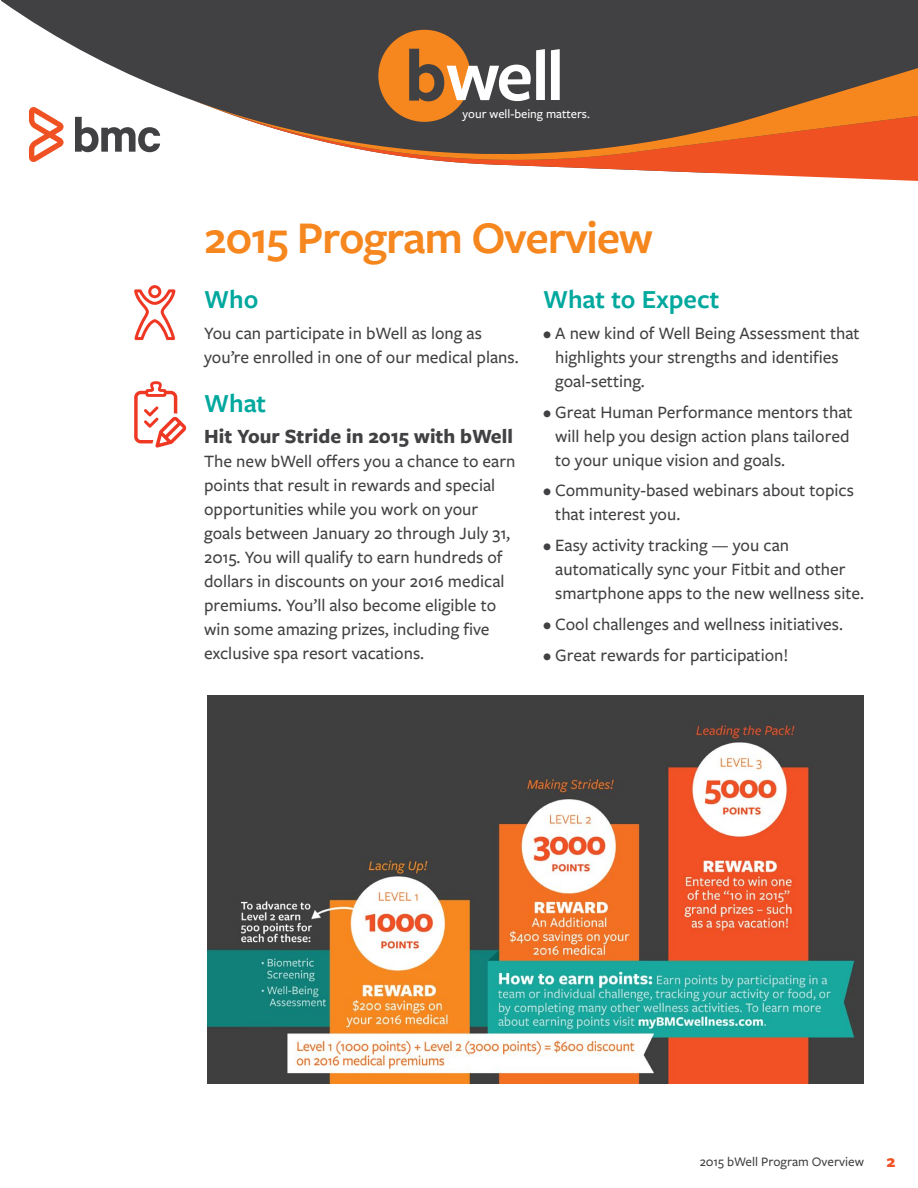
<style>
.page{position:relative;width:918px;height:1188px;background:#fff}
.page>*{position:absolute;margin:0;border:0;box-sizing:border-box;transform-origin:0 0}
.t1{font:600 74.4px "Freight Sans Pro";color:#fff}
.t2{font:600 47.1px "Freight Sans Pro";letter-spacing:-.025em;color:#f6871f}
.t3{font:600 27px "Freight Sans Pro";color:#00a89e}
.t4{font:700 21px "Freight Sans Pro";color:#414042}
.t5{font:500 18px/24px "Freight Sans Pro";color:#414042}
.t6{font:500 13.5px "Freight Sans Pro";color:#414042}
.t7{font:500 12.9px "Freight Sans Pro";color:#fff}
.s1{font-weight:700;font-size:18px;color:#f05123}
</style>
<div class="page">
<svg style="left:1px;top:0;width:917px;height:157px;fill:#414042"></svg>
<svg style="left:432px;top:160px;width:486px;height:21px;fill:#f05123"></svg>
<svg style="left:194px;top:68px;width:724px;height:92px;fill:#414042"></svg>
<svg style="left:378px;top:30px;width:92px;height:92px"></svg>
<svg style="left:75px;top:117px;width:85px;height:35px"></svg>
<svg style="left:29px;top:107px;width:35px;height:55px"></svg>
<img style="left:207px;top:696px;width:657px;height:387px">
<svg style="left:134px;top:285px;width:41px;height:55px"></svg>
<svg style="left:134px;top:381px;width:53px;height:67px"></svg>
<h1 class="t1" style="left:446px;top:25px;width:120px">well</h1>
<p class="t7" style="left:463px;top:105px;width:129px">your well-being matters.</p>
<h2 class="t2" style="left:204px;top:206px;width:450px">2015 Program Overview</h2>
<h3 class="t3" style="left:204px;top:281px;width:56px">Who</h3>
<p class="t5" style="left:204px;top:320px;width:316px">You can participate in bWell as long as you’re enrolled in one of our medical plans.</p>
<h3 class="t3" style="left:204px;top:385px;width:64px">What</h3>
<p class="t4" style="left:204px;top:422px;width:310px">Hit Your Stride in 2015 with bWell</p>
<p class="t5" style="left:204px;top:449px;width:313px">The new bWell offers you a chance to earn points that result in rewards and special opportunities while you work on your goals between January 20 through July 31, 2015. You will qualify to earn hundreds of dollars in discounts on your 2016 medical premiums. You’ll also become eligible to win some amazing prizes, including five exclusive spa resort vacations.</p>
<h3 class="t3" style="left:543px;top:281px;width:178px">What to Expect</h3>
<p class="t5" style="left:555px;top:320px;width:306px;text-indent:-12px">• A new kind of Well Being Assessment that highlights your strengths and identifies goal-setting.</p>
<p class="t5" style="left:555px;top:399px;width:299px;text-indent:-12px">• Great Human Performance mentors that will help you design action plans tailored to your unique vision and goals.</p>
<p class="t5" style="left:555px;top:478px;width:300px;text-indent:-12px">• Community-based webinars about topics that interest you.</p>
<p class="t5" style="left:555px;top:532px;width:310px;text-indent:-12px">• Easy activity tracking — you can automatically sync your Fitbit and other smartphone apps to the new wellness site.</p>
<p class="t5" style="left:543px;top:611px;width:301px">• Cool challenges and wellness initiatives.</p>
<p class="t5" style="left:543px;top:642px;width:247px">• Great rewards for participation!</p>
<p class="t6" style="left:700px;top:1152px;width:197px">2015 bWell Program Overview <span class="s1">2</span></p>
</div>
